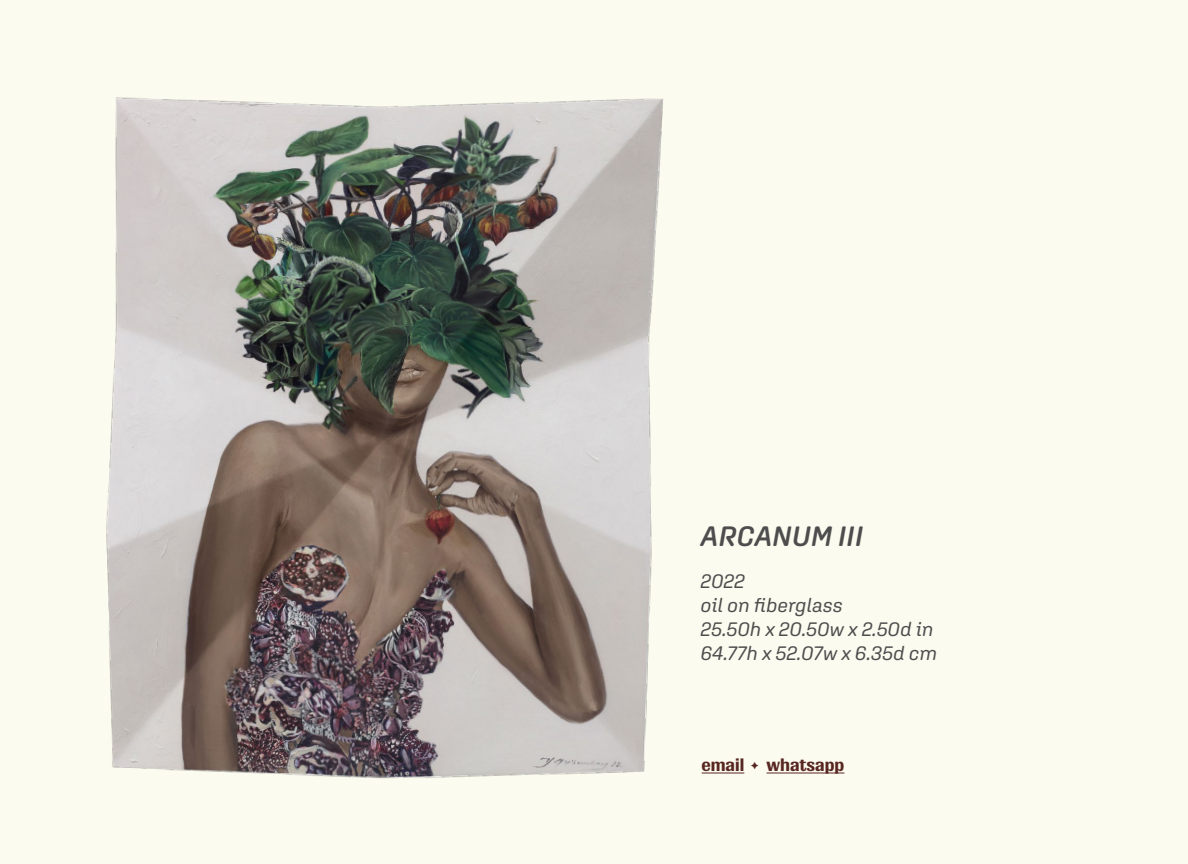
<style>
.page{position:relative;width:1188px;height:864px;background:#fcfbf0}
.page>*{position:absolute;margin:0;border:0;box-sizing:border-box;transform-origin:0 0}
.t1{font:italic 600 28px "Aglet Sans";color:#4d4d4d}
.t2{font:italic 20px/24px "Aglet Sans";color:#4d4d4d}
.t3{font:700 16px "Dilemma Sans";color:#582621}
</style>
<div class="page">
<img style="left:106px;top:97px;width:557px;height:682px">
<hr style="left:702px;top:773px;width:42px;height:1px;background:#582621">
<hr style="left:767px;top:773px;width:77px;height:1px;background:#582621">
<h1 class="t1" style="left:701px;top:520px;width:164px">ARCANUM III</h1>
<p class="t2" style="left:701px;top:569px;width:238px">2022<br>oil on fiberglass<br>25.50h x 20.50w x 2.50d in<br>64.77h x 52.07w x 6.35d cm</p>
<p class="t3" style="left:702px;top:756px;width:144px">email ✦ whatsapp</p>
</div>
